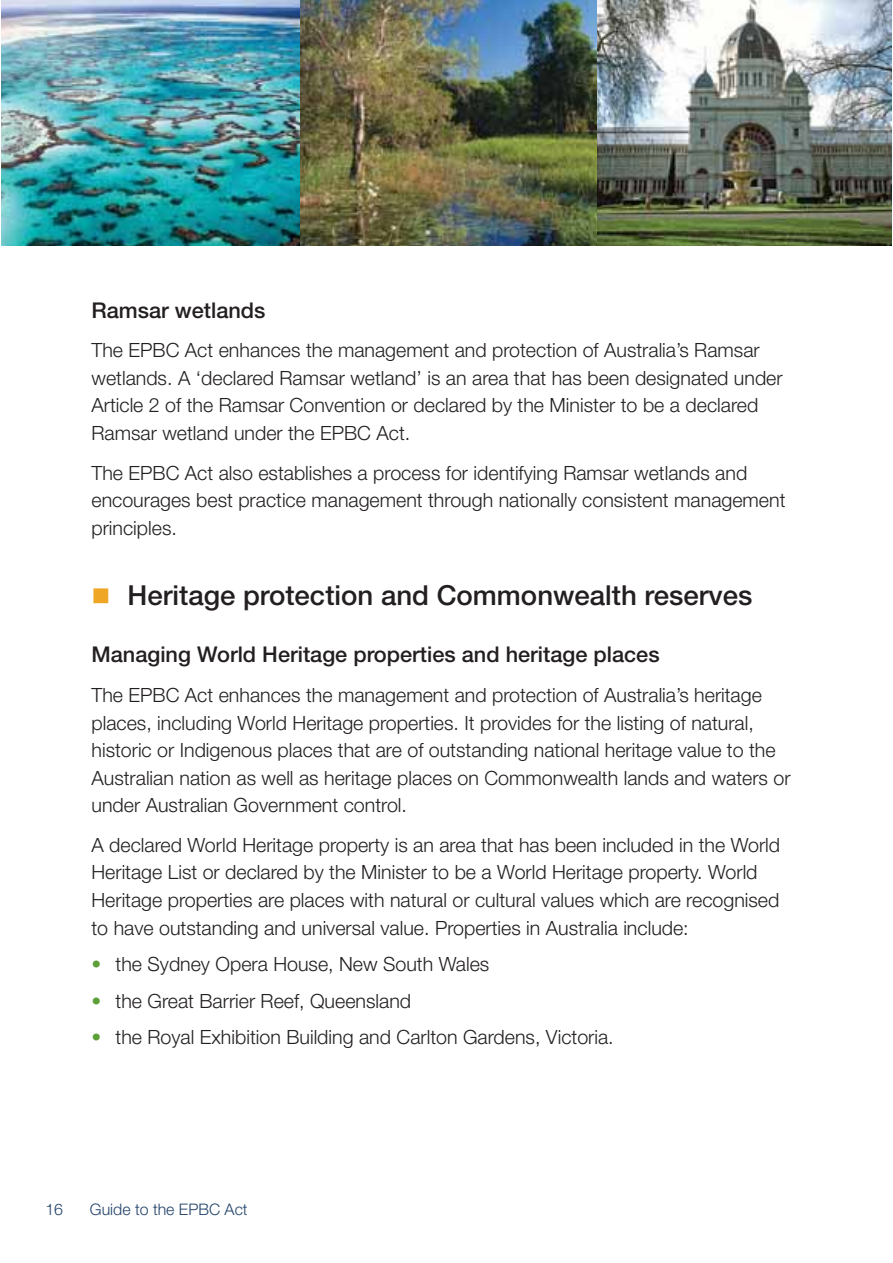
<style>
.page{position:relative;width:893px;height:1263px;background:#fff}
.page>*{position:absolute;margin:0;border:0;box-sizing:border-box;transform-origin:0 0}
.t1{font:500 27.6px "Helvetica Neue";color:#231f20}
.t2{font:500 21.75px "Helvetica Neue";color:#231f20}
.t3{font:300 19.65px/27.6px "Helvetica Neue";color:#231f20}
.t4{font:300 15.9px "Helvetica Neue";color:#224369}
.s1{color:#eea624}
.s2{color:#5c9f38}
</style>
<div class="page">
<img style="left:597px;top:0;width:294px;height:245px">
<img style="left:299px;top:0;width:298px;height:245px">
<img style="left:1px;top:0;width:298px;height:245px">
<p class="t2" style="left:91px;top:302px;width:176px">Ramsar wetlands</p>
<p class="t3" style="left:91px;top:338px;width:693px">The EPBC Act enhances the management and protection of Australia’s Ramsar wetlands. A ‘declared Ramsar wetland’ is an area that has been designated under Article 2 of the Ramsar Convention or declared by the Minister to be a declared Ramsar wetland under the EPBC Act.</p>
<p class="t3" style="left:91px;top:461px;width:695px">The EPBC Act also establishes a process for identifying Ramsar wetlands and encourages best practice management through nationally consistent management principles.</p>
<h1 class="t1" style="left:91px;top:585px;width:662px"><span class="s1">■</span> Heritage protection and Commonwealth reserves</h1>
<p class="t2" style="left:91px;top:647px;width:570px">Managing World Heritage properties and heritage places</p>
<p class="t3" style="left:91px;top:683px;width:700px">The EPBC Act enhances the management and protection of Australia’s heritage places, including World Heritage properties. It provides for the listing of natural, historic or Indigenous places that are of outstanding national heritage value to the Australian nation as well as heritage places on Commonwealth lands and waters or under Australian Government control.</p>
<p class="t3" style="left:91px;top:833px;width:690px">A declared World Heritage property is an area that has been included in the World Heritage List or declared by the Minister to be a World Heritage property. World Heritage properties are places with natural or cultural values which are recognised to have outstanding and universal value. Properties in Australia include:</p>
<p class="t3" style="left:91px;top:952px;width:399px"><span class="s2">•</span> the Sydney Opera House, New South Wales</p>
<p class="t3" style="left:91px;top:989px;width:321px"><span class="s2">•</span> the Great Barrier Reef, Queensland</p>
<p class="t3" style="left:91px;top:1025px;width:524px"><span class="s2">•</span> the Royal Exhibition Building and Carlton Gardens, Victoria.</p>
<p class="t4" style="left:45px;top:1204px;width:19px">16</p>
<p class="t4" style="left:90px;top:1204px;width:159px">Guide to the EPBC Act</p>
</div>
